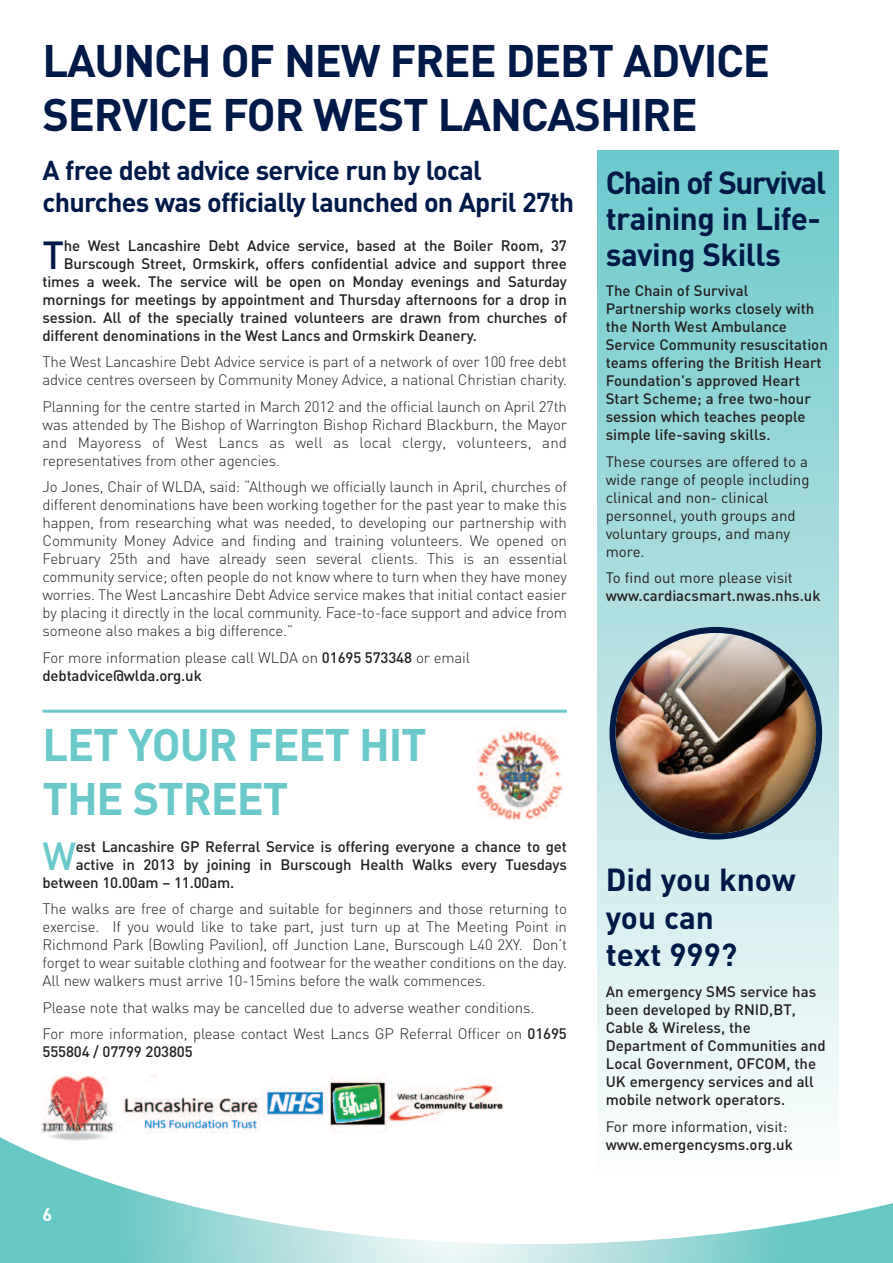
<style>
.page{position:relative;width:893px;height:1263px;background:#fff}
.page>*{position:absolute;margin:0;border:0;box-sizing:border-box;transform-origin:0 0}
.t1{font:700 45px/54px "DIN";letter-spacing:-.025em;color:#001949}
.t2{font:700 45px/54px "DIN";letter-spacing:-.025em;color:#6bc9cc}
.t3{font:500 38.7px "DIN";color:#001949}
.t4{font:500 38.7px "DIN";color:#6bc9cc}
.t5{font:700 31.5px/36px "DIN";letter-spacing:-.015em;color:#001949}
.t6{font:700 27px/32.4px "DIN";letter-spacing:-.025em;color:#001949}
.t7{font:700 18px "DIN";color:#fff}
.t8{font:300 15px/18px "DIN";letter-spacing:-.01em;color:#231f20}
.t9{font:500 15px/18px "DIN";letter-spacing:-.01em;color:#231f20}
.t10{font:15px/18px "DIN";color:#231f20}
.s1{font-weight:500}
</style>
<div class="page">
<svg style="left:0;top:1137px;width:893px;height:126px"></svg>
<hr style="left:43px;top:710px;width:524px;height:3px;background:#6bc9cc">
<div style="left:597px;top:151px;width:241px;height:1023px;background:linear-gradient(to bottom,#6dc8cb,#fdfcfc)"></div>
<img style="left:609px;top:627px;width:213px;height:212px">
<div style="left:37px;top:1067px;width:524px;height:77px;background:#fff"></div>
<img style="left:41px;top:1075px;width:463px;height:66px">
<img style="left:478px;top:727px;width:84px;height:93px">
<h1 class="t1" style="left:43px;top:38px;width:729px">LAUNCH OF NEW FREE DEBT ADVICE<br>SERVICE FOR WEST LANCASHIRE</h1>
<h3 class="t6" style="left:43px;top:156px;width:533px">A free debt advice service run by local churches was officially launched on April 27th</h3>
<h3 class="t5" style="left:606px;top:167px;width:222px">Chain of Survival training in Life&shy;saving Skills</h3>
<p class="t9" style="left:606px;top:283px;width:224px">The Chain of Survival<br>Partnership works closely with the North West Ambulance<br>Service Community resuscitation teams offering the British Heart<br>Foundation's approved Heart<br>Start Scheme; a free two-hour session which teaches people simple life-saving skills.</p>
<p class="t10" style="left:606px;top:454px;width:205px">These courses are offered to a wide range of people including clinical and non- clinical personnel, youth groups and voluntary groups, and many more.</p>
<p class="t10" style="left:606px;top:571px;width:189px">To find out more please visit</p>
<p class="t9" style="left:606px;top:588px;width:216px">www.cardiacsmart.nwas.nhs.uk</p>
<h2 class="t3" style="left:43px;top:241px;width:23px">T</h2>
<p class="t9" style="left:64px;top:238px;width:505px">he West Lancashire Debt Advice service, based at the Boiler Room, 37</p>
<p class="t9" style="left:64px;top:256px;width:505px">Burscough Street, Ormskirk, offers confidential advice and support three</p>
<p class="t9" style="left:43px;top:274px;width:526px">times a week. The service will be open on Monday evenings and Saturday</p>
<p class="t9" style="left:43px;top:292px;width:526px">mornings for meetings by appointment and Thursday afternoons for a drop in</p>
<p class="t9" style="left:43px;top:310px;width:526px">session. All of the specially trained volunteers are drawn from churches of</p>
<p class="t9" style="left:43px;top:328px;width:436px">different denominations in the West Lancs and Ormskirk Deanery.</p>
<p class="t8" style="left:43px;top:354px;width:526px">The West Lancashire Debt Advice service is part of a network of over 100 free debt advice centres overseen by Community Money Advice, a national Christian charity.</p>
<p class="t8" style="left:43px;top:399px;width:526px;text-align:justify">Planning for the centre started in March 2012 and the official launch on April 27th was attended by The Bishop of Warrington Bishop Richard Blackburn, the Mayor and Mayoress of West Lancs as well as local clergy, volunteers, and representatives from other agencies.</p>
<p class="t8" style="left:43px;top:479px;width:526px;text-align:justify">Jo Jones, Chair of WLDA, said: “Although we officially launch in April, churches of different denominations have been working together for the past year to make this happen, from researching what was needed, to developing our partnership with Community Money Advice and finding and training volunteers. We opened on February 25th and have already seen several clients. This is an essential community service; often people do not know where to turn when they have money worries. The West Lancashire Debt Advice service makes that initial contact easier by placing it directly in the local community. Face-to-face support and advice from someone also makes a big difference.”</p>
<p class="t8" style="left:43px;top:650px;width:429px">For more information please call WLDA on <span class="s1">01695 573348</span> or email <span class="s1">debtadvice@wlda.org.uk</span></p>
<h1 class="t2" style="left:43px;top:723px;width:386px">LET YOUR FEET HIT<br>THE STREET</h1>
<h2 class="t4" style="left:43px;top:842px;width:35px">W</h2>
<p class="t9" style="left:76px;top:839px;width:493px">est Lancashire GP Referral Service is offering everyone a chance to get</p>
<p class="t9" style="left:76px;top:857px;width:493px">active in 2013 by joining in Burscough Health Walks every Tuesdays</p>
<p class="t9" style="left:43px;top:875px;width:193px">between 10.00am – 11.00am.</p>
<p class="t8" style="left:43px;top:902px;width:526px;text-align:justify">The walks are free of charge and suitable for beginners and those returning to exercise. If you would like to take part, just turn up at The Meeting Point in Richmond Park (Bowling Pavilion), off Junction Lane, Burscough L40 2XY. Don’t forget to wear suitable clothing and footwear for the weather conditions on the day.<br>All new walkers must arrive 10-15mins before the walk commences.</p>
<p class="t8" style="left:42px;top:996px;width:526px;line-height:26.5px">Please note that walks may be cancelled due to adverse weather conditions.<br>For more information, please contact West Lancs GP Referral Officer on <span class="s1">01695</span></p>
<p class="t9" style="left:43px;top:1044px;width:152px">555804 / 07799 203805</p>
<p class="t7" style="left:43px;top:1208px;width:11px">6</p>
<h3 class="t5" style="left:606px;top:863px;width:191px;line-height:37.8px">Did you know you can<br>text 999?</h3>
<p class="t9" style="left:606px;top:984px;width:221px">An emergency SMS service has been developed by RNID,BT,<br>Cable &amp; Wireless, the<br>Department of Communities and<br>Local Government, OFCOM, the<br>UK emergency services and all mobile network operators.</p>
<p class="t10" style="left:606px;top:1119px;width:183px">For more information, visit:</p>
<p class="t9" style="left:606px;top:1137px;width:189px">www.emergencysms.org.uk</p>
</div>
